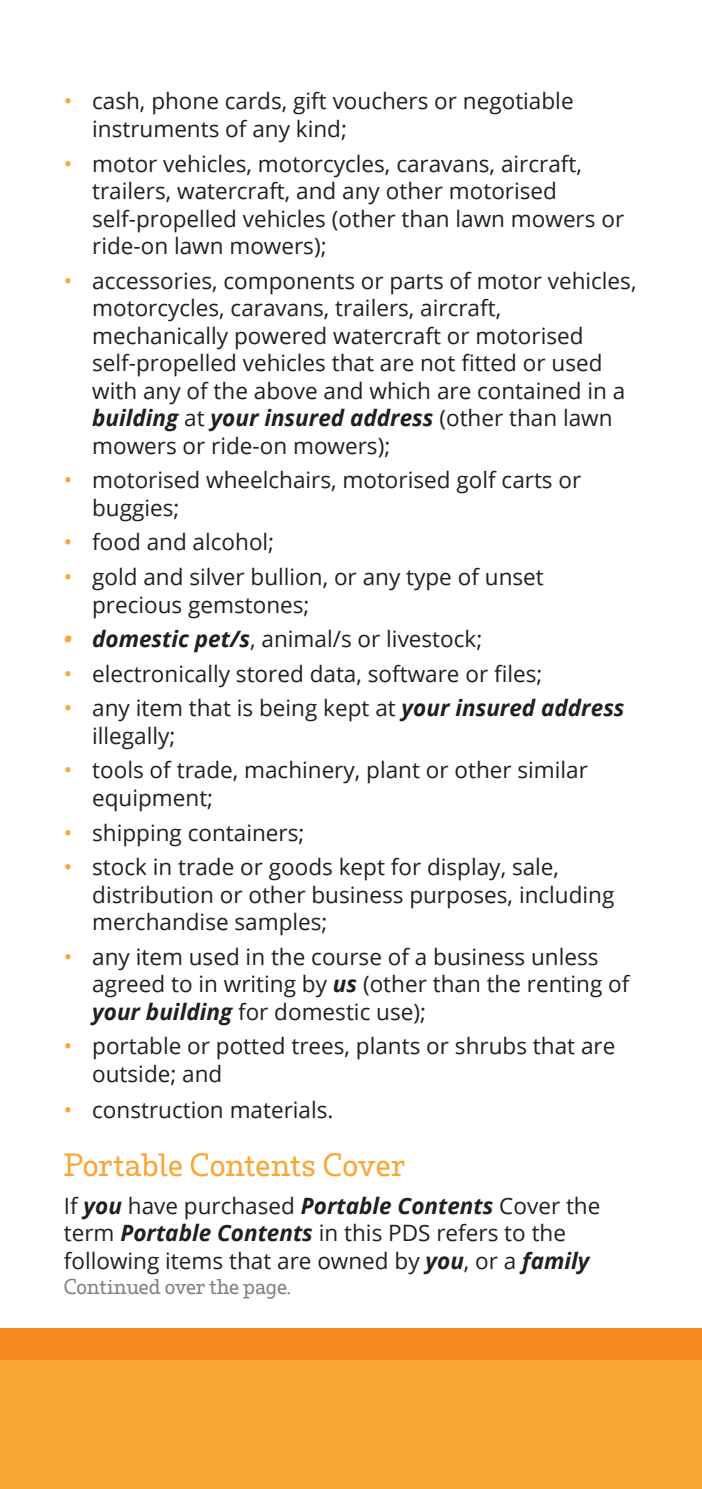
<style>
.page{position:relative;width:702px;height:1489px;background:#fff}
.page>*{position:absolute;margin:0;border:0;box-sizing:border-box;transform-origin:0 0}
.t1{font:30px "Bankwest Serif";color:#faa633}
.t2{font:22.5px/27.5px "Open Sans";color:#231f20}
.t3{font:20px "Bankwest Serif";letter-spacing:-.005em;color:#808285}
.s1{color:#faa633}
.s2{font-weight:700;font-style:italic}
.s3{font-weight:700;font-style:italic;color:#faa633}
</style>
<div class="page">
<div style="left:0;top:1327px;width:702px;height:161px;background:#faa633"></div>
<div style="left:0;top:1327px;width:702px;height:32px;background:#f7891e"></div>
<p class="t2" style="left:92px;top:87px;width:483px;text-indent:-28px"><span class="s1">•</span> cash, phone cards, gift vouchers or negotiable instruments of any kind;</p>
<p class="t2" style="left:92px;top:149px;width:533px;text-indent:-28px"><span class="s1">•</span> motor vehicles, motorcycles, caravans, aircraft, trailers, watercraft, and any other motorised self-propelled vehicles (other than lawn mowers or ride-on lawn mowers);</p>
<p class="t2" style="left:92px;top:266px;width:546px;text-indent:-28px"><span class="s1">•</span> accessories, components or parts of motor vehicles, motorcycles, caravans, trailers, aircraft, mechanically powered watercraft or motorised self-propelled vehicles that are not fitted or used with any of the above and which are contained in a <span class="s2">building</span> at <span class="s2">your insured address</span> (other than lawn mowers or ride-on mowers);</p>
<p class="t2" style="left:92px;top:466px;width:490px;text-indent:-28px"><span class="s1">•</span> motorised wheelchairs, motorised golf carts or buggies;</p>
<p class="t2" style="left:64px;top:528px;width:212px"><span class="s1">•</span> food and alcohol;</p>
<p class="t2" style="left:92px;top:562px;width:453px;text-indent:-28px"><span class="s1">•</span> gold and silver bullion, or any type of unset precious gemstones;</p>
<p class="t2" style="left:64px;top:624px;width:420px"><span class="s3">•</span> <span class="s2">domestic pet/s</span>, animal/s or livestock;</p>
<p class="t2" style="left:64px;top:659px;width:480px"><span class="s1">•</span> electronically stored data, software or files;</p>
<p class="t2" style="left:92px;top:693px;width:534px;text-indent:-28px"><span class="s1">•</span> any item that is being kept at <span class="s2">your insured address </span>illegally;</p>
<p class="t2" style="left:92px;top:756px;width:497px;text-indent:-28px"><span class="s1">•</span> tools of trade, machinery, plant or other similar equipment;</p>
<p class="t2" style="left:64px;top:818px;width:242px"><span class="s1">•</span> shipping containers;</p>
<p class="t2" style="left:92px;top:852px;width:523px;text-indent:-28px"><span class="s1">•</span> stock in trade or goods kept for display, sale, distribution or other business purposes, including merchandise samples;</p>
<p class="t2" style="left:92px;top:942px;width:538px;text-indent:-28px"><span class="s1">•</span> any item used in the course of a business unless agreed to in writing by <span class="s2">us</span> (other than the renting of <span class="s2">your building</span> for domestic use);</p>
<p class="t2" style="left:92px;top:1031px;width:524px;text-indent:-28px"><span class="s1">•</span> portable or potted trees, plants or shrubs that are outside; and</p>
<p class="t2" style="left:64px;top:1095px;width:271px"><span class="s1">•</span> construction materials.</p>
<h1 class="t1" style="left:64px;top:1149px;width:342px">Portable Contents Cover</h1>
<p class="t2" style="left:64px;top:1191px;width:538px">If <span class="s2">you</span> have purchased <span class="s2">Portable Contents</span> Cover the term <span class="s2">Portable Contents</span> in this PDS refers to the following items that are owned by <span class="s2">you</span>, or a <span class="s2">family</span></p>
<p class="t3" style="left:64px;top:1276px;width:228px">Continued over the page.</p>
</div>
